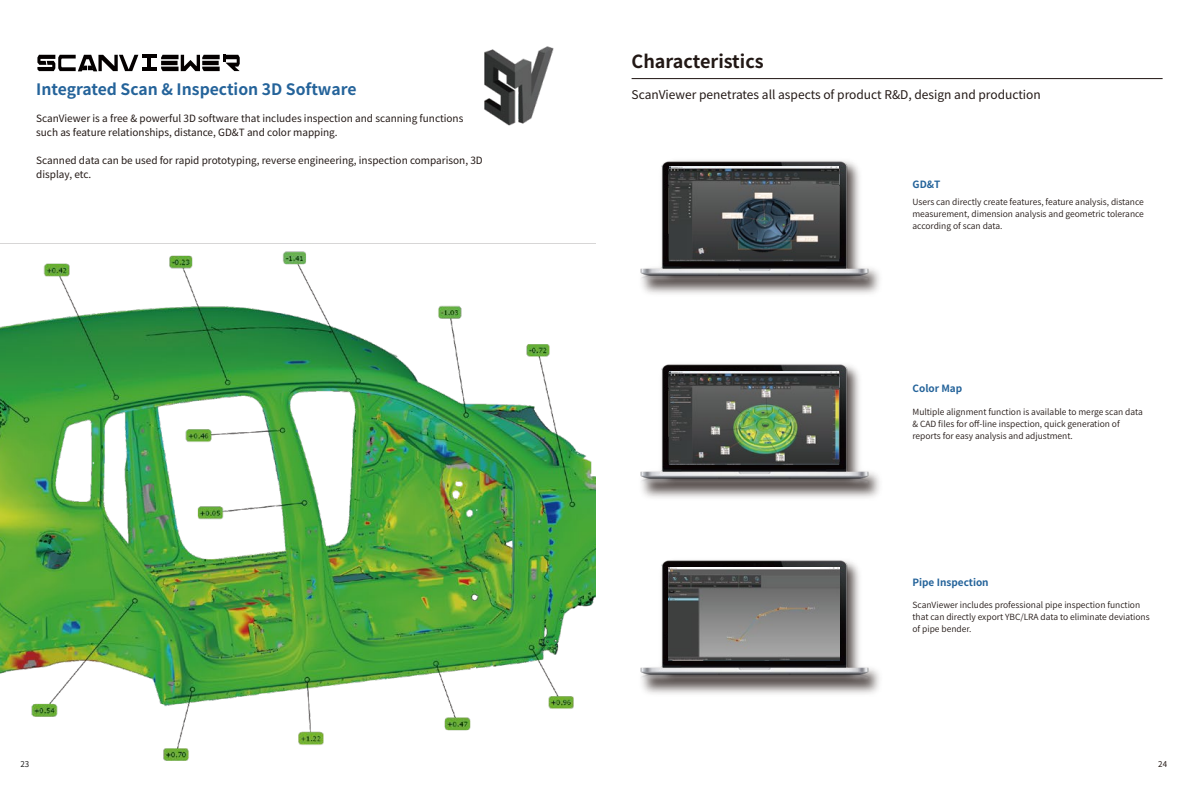
<style>
.page{position:relative;width:1191px;height:794px;background:#fff}
.page>*{position:absolute;margin:0;border:0;box-sizing:border-box;transform-origin:0 0}
.t1{font:700 18px "Source Han Sans CN";color:#221815}
.t2{font:700 15.7px "Source Han Sans CN";color:#24639a}
.t3{font:12px "Source Han Sans CN";color:#221815}
.t4{font:10px/14px "Source Han Sans CN";color:#221815}
.t5{font:700 10px "Source Han Sans CN";color:#24639a}
.t6{font:8.5px/12px "Source Han Sans CN";color:#221815}
.t7{font:8px "Source Han Sans CN";color:#202020}
.t8{font:8px "Source Han Sans CN";color:#221815}
</style>
<div class="page">
<img style="left:0;top:243px;width:595px;height:518px">
<img style="left:484px;top:46px;width:70px;height:80px">
<hr style="left:631px;top:78px;width:531px;height:1px;background:#221815">
<hr style="left:147px;top:59px;width:4px;height:11px;background:#040000">
<hr style="left:142px;top:55px;width:14px;height:3px;background:#040000">
<hr style="left:142px;top:68px;width:14px;height:3px;background:#040000">
<svg style="left:37px;top:55px;width:101px;height:16px"></svg>
<svg style="left:161px;top:55px;width:79px;height:16px"></svg>
<img style="left:640px;top:160px;width:233px;height:134px">
<img style="left:640px;top:364px;width:233px;height:134px">
<img style="left:640px;top:560px;width:233px;height:134px">
<img style="left:669px;top:567px;width:170px;height:93px">
<img style="left:669px;top:166px;width:169px;height:94px">
<img style="left:669px;top:371px;width:170px;height:93px">
<h2 class="t2" style="left:36px;top:80px;width:322px">Integrated Scan &amp; Inspection 3D Software</h2>
<p class="t4" style="left:36px;top:111px;width:429px">ScanViewer is a free &amp; powerful 3D software that includes inspection and scanning functions such as feature relationships, distance, GD&amp;T and color mapping.</p>
<p class="t4" style="left:36px;top:153px;width:448px">Scanned data can be used for rapid prototyping, reverse engineering, inspection comparison, 3D display, etc.</p>
<h1 class="t1" style="left:631px;top:51px;width:134px">Characteristics</h1>
<h3 class="t3" style="left:631px;top:88px;width:411px">ScanViewer penetrates all aspects of product R&amp;D, design and production</h3>
<p class="t5" style="left:912px;top:178px;width:29px">GD&amp;T</p>
<p class="t6" style="left:912px;top:196px;width:233px;text-align:justify">Users can directly create features, feature analysis, distance measurement, dimension analysis and geometric tolerance according of scan data.</p>
<p class="t5" style="left:912px;top:383px;width:51px">Color Map</p>
<p class="t6" style="left:912px;top:406px;width:232px">Multiple alignment function is available to merge scan data &amp; CAD files for off-line inspection, quick generation of reports for easy analysis and adjustment.</p>
<p class="t5" style="left:912px;top:576px;width:78px">Pipe Inspection</p>
<p class="t6" style="left:912px;top:599px;width:239px">ScanViewer includes professional pipe inspection function that can directly export YBC/LRA data to eliminate deviations of pipe bender.</p>
<p class="t7" style="left:20px;top:759px;width:10px">23</p>
<p class="t8" style="left:1158px;top:759px;width:10px">24</p>
</div>
